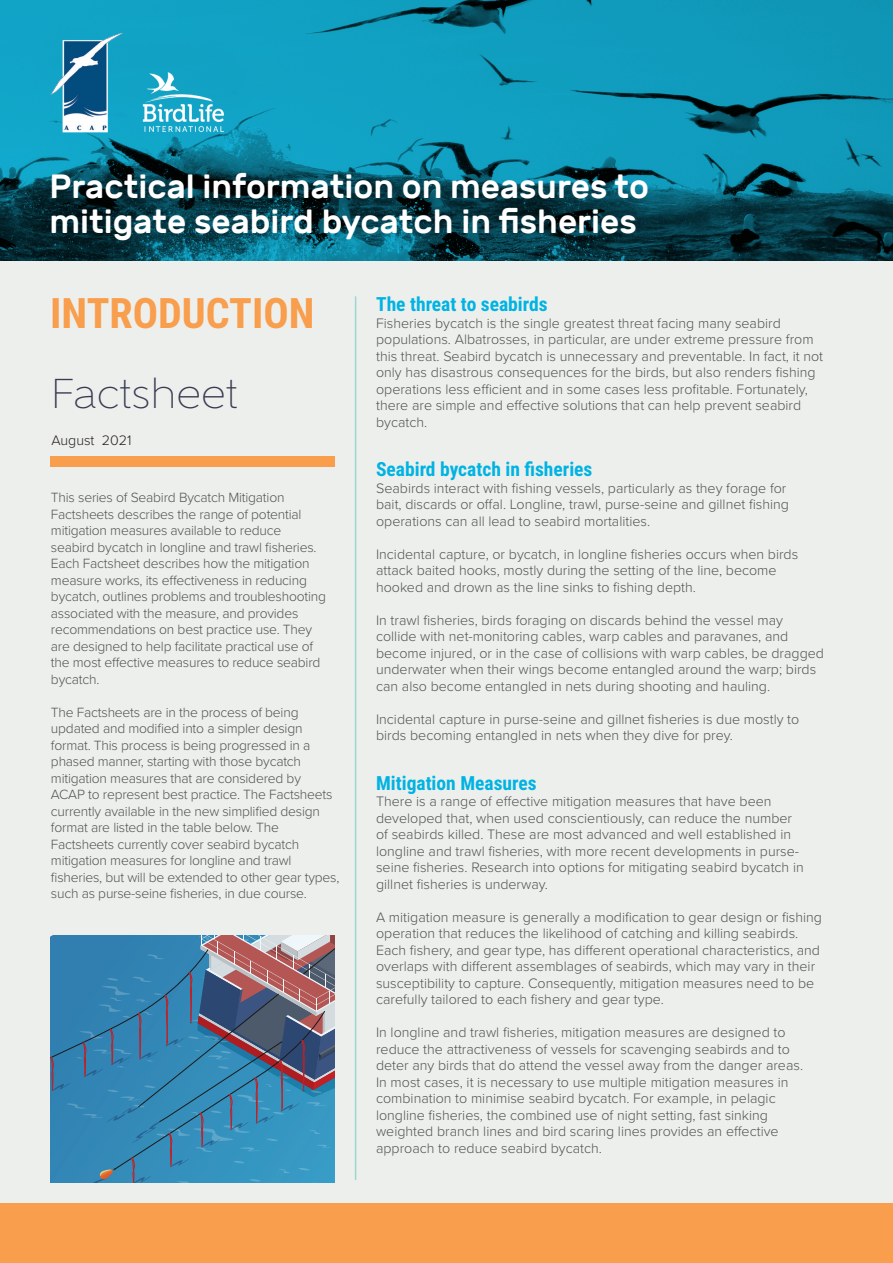
<style>
.page{position:relative;width:893px;height:1263px;background:#fff}
.page>*{position:absolute;margin:0;border:0;box-sizing:border-box;transform-origin:0 0}
.t1{font:700 42px "Roboto Condensed";color:#f89e4d}
.t2{font:200 41.7px "Gentleman 300";letter-spacing:.015em;color:#393b53}
.t3{font:500 33.45px/35px "Rubik";color:#fff}
.t4{font:700 19.5px "Roboto Condensed";color:#00b3e3}
.t5{font:300 14.25px/16.5px "Proxima Nova";color:#505452}
.t6{font:300 14.25px "Proxima Nova";color:#231f20}
.t7{font:300 13.8px/16.5px "Proxima Nova";letter-spacing:-.015em;color:#505452}
</style>
<div class="page">
<div style="left:0;top:261px;width:893px;height:1002px;background:#edefec"></div>
<svg style="left:0;top:0;width:893px;height:261px;background:#0c7791"></svg>
<div style="left:0;top:1203px;width:893px;height:60px;background:#f89e4d"></div>
<hr style="left:355px;top:296px;width:1px;height:884px;background:#9cd7d1">
<div style="left:50px;top:456px;width:284px;height:10px;background:#f89e4d"></div>
<img style="left:138px;top:67px;width:99px;height:71px">
<img style="left:49px;top:33px;width:75px;height:101px">
<svg style="left:51px;top:936px;width:284px;height:247px;background:#4780a6"></svg>
<h3 class="t3" style="left:49px;top:169px;width:601px">Practical information on measures to mitigate seabird bycatch in fisheries</h3>
<h1 class="t1" style="left:50px;top:284px;width:266px">INTRODUCTION</h1>
<h2 class="t2" style="left:51px;top:369px;width:188px">Factsheet</h2>
<p class="t6" style="left:52px;top:430px;width:82px">August 2021</p>
<p class="t7" style="left:51px;top:489px;width:277px">This series of Seabird Bycatch Mitigation Factsheets describes the range of potential mitigation measures available to reduce seabird bycatch in longline and trawl fisheries.<br>Each Factsheet describes how the mitigation measure works, its effectiveness in reducing bycatch, outlines problems and troubleshooting associated with the measure, and provides recommendations on best practice use. They are designed to help facilitate practical use of the most effective measures to reduce seabird bycatch.</p>
<p class="t7" style="left:51px;top:703px;width:290px">The Factsheets are in the process of being updated and modified into a simpler design format. This process is being progressed in a phased manner, starting with those bycatch mitigation measures that are considered by<br>ACAP to represent best practice. The Factsheets currently available in the new simplified design format are listed in the table below. The Factsheets currently cover seabird bycatch mitigation measures for longline and trawl fisheries, but will be extended to other gear types, such as purse-seine fisheries, in due course.</p>
<h3 class="t4" style="left:376px;top:290px;width:173px">The threat to seabirds</h3>
<p class="t5" style="left:376px;top:314px;width:449px">Fisheries bycatch is the single greatest threat facing many seabird populations. Albatrosses, in particular, are under extreme pressure from this threat. Seabird bycatch is unnecessary and preventable. In fact, it not only has disastrous consequences for the birds, but also renders fishing operations less efficient and in some cases less profitable. Fortunately, there are simple and effective solutions that can help prevent seabird bycatch.</p>
<h3 class="t4" style="left:376px;top:455px;width:218px">Seabird bycatch in fisheries</h3>
<p class="t5" style="left:376px;top:479px;width:414px">Seabirds interact with fishing vessels, particularly as they forage for bait, discards or offal. Longline, trawl, purse-seine and gillnet fishing operations can all lead to seabird mortalities.</p>
<p class="t5" style="left:376px;top:545px;width:424px">Incidental capture, or bycatch, in longline fisheries occurs when birds attack baited hooks, mostly during the setting of the line, become hooked and drown as the line sinks to fishing depth.</p>
<p class="t5" style="left:376px;top:611px;width:449px">In trawl fisheries, birds foraging on discards behind the vessel may collide with net-monitoring cables, warp cables and paravanes, and become injured, or in the case of collisions with warp cables, be dragged underwater when their wings become entangled around the warp; birds can also become entangled in nets during shooting and hauling.</p>
<p class="t5" style="left:376px;top:710px;width:425px">Incidental capture in purse-seine and gillnet fisheries is due mostly to birds becoming entangled in nets when they dive for prey.</p>
<h3 class="t4" style="left:376px;top:769px;width:162px">Mitigation Measures</h3>
<p class="t5" style="left:376px;top:792px;width:429px">There is a range of effective mitigation measures that have been developed that, when used conscientiously, can reduce the number of seabirds killed. These are most advanced and well established in longline and trawl fisheries, with more recent developments in purse&shy;seine fisheries. Research into options for mitigating seabird bycatch in gillnet fisheries is underway.</p>
<p class="t5" style="left:376px;top:908px;width:447px">A mitigation measure is generally a modification to gear design or fishing operation that reduces the likelihood of catching and killing seabirds.<br>Each fishery, and gear type, has different operational characteristics, and overlaps with different assemblages of seabirds, which may vary in their susceptibility to capture. Consequently, mitigation measures need to be carefully tailored to each fishery and gear type.</p>
<p class="t5" style="left:376px;top:1023px;width:429px">In longline and trawl fisheries, mitigation measures are designed to reduce the attractiveness of vessels for scavenging seabirds and to deter any birds that do attend the vessel away from the danger areas.<br>In most cases, it is necessary to use multiple mitigation measures in combination to minimise seabird bycatch. For example, in pelagic longline fisheries, the combined use of night setting, fast sinking weighted branch lines and bird scaring lines provides an effective approach to reduce seabird bycatch.</p>
</div>
